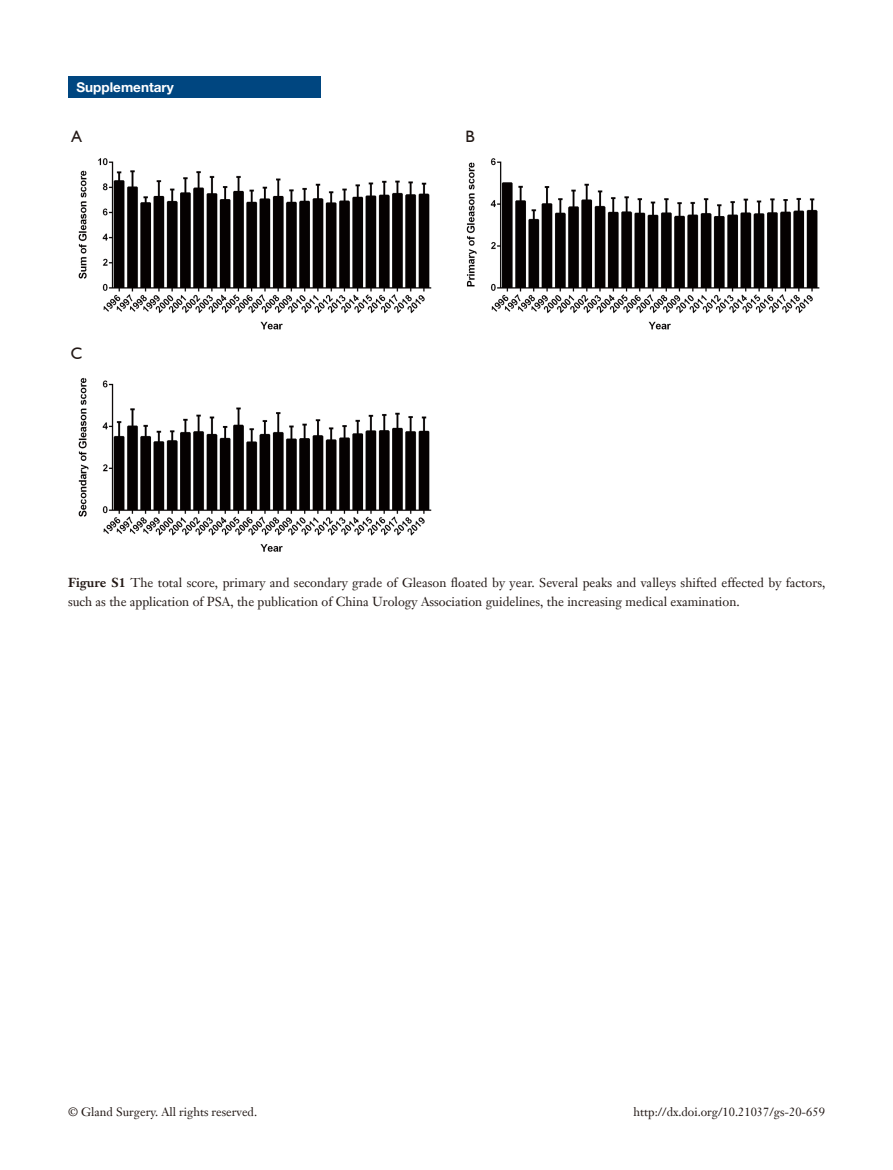
<style>
.page{position:relative;width:893px;height:1170px;background:#fff}
.page>*{position:absolute;margin:0;border:0;box-sizing:border-box;transform-origin:0 0}
.t1{font:16.5px "Humanist 521 BT";color:#231916}
.栏目{font:700 13.5px "Helvetica Neue LT Pro";color:#fff}
.t2{font:12.75px/19.5px "Janson Text LT";color:#231916}
.t3{font:12px "Janson Text LT";color:#231916}
.s1{font-weight:700}
</style>
<div class="page">
<img style="left:78px;top:158px;width:742px;height:394px">
<div style="left:68px;top:345px;width:17px;height:17px;background:#fff"></div>
<div style="left:68px;top:77px;width:252px;height:21px;background:#004680"></div>
<p class="栏目" style="left:77px;top:79px;width:99px">Supplementary</p>
<p class="t1" style="left:71px;top:126px;width:12px">A</p>
<p class="t1" style="left:71px;top:343px;width:13px">C</p>
<p class="t1" style="left:465px;top:126px;width:11px">B</p>
<p class="t2" style="left:68px;top:572px;width:759px"><span class="s1">Figure S1</span> The total score, primary and secondary grade of Gleason floated by year. Several peaks and valleys shifted effected by factors, such as the application of PSA, the publication of China Urology Association guidelines, the increasing medical examination.</p>
<p class="t3" style="left:68px;top:1104px;width:191px">© Gland Surgery. All rights reserved.</p>
<p class="t3" style="left:634px;top:1104px;width:193px">http://dx.doi.org/10.21037/gs-20-659</p>
</div>
